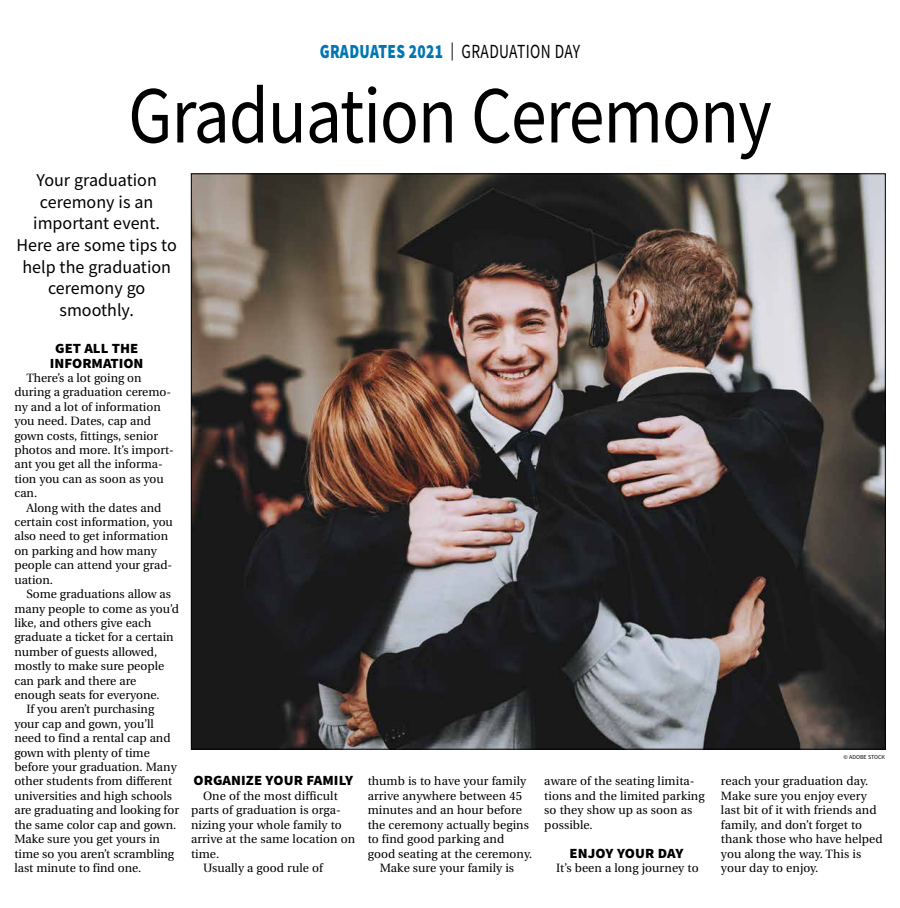
<style>
.page{position:relative;width:900px;height:908px;background:#fff}
.page>*{position:absolute;margin:0;border:0;box-sizing:border-box;transform-origin:0 0}
.t1{font:81px "Source Sans Pro";letter-spacing:-.015em;color:#000;scale:.89 1}
.t2{font:900 20px "Source Sans Pro";letter-spacing:.025em;color:#0077b1;scale:.77 1}
.t3{font:18px/21.6px "Source Sans Pro";color:#000;text-align:center}
.t4{font:900 14px/14.4px "Source Sans Pro";color:#000;text-align:center;scale:1.05 1}
.t5{font:12px/14.4px "Utopia";color:#000}
.t6{font:6px "Source Sans Pro";color:#000}
.s1{font-weight:400;font-size:18px;color:#000}
.s2{font-weight:400;color:#000}
</style>
<div class="page">
<img style="left:193px;top:175px;width:691px;height:572px">
<h2 class="t2" style="left:320px;top:38px;width:340px">GRADUATES 2021 <span class="s1">|</span> <span class="s2">GRADUATION DAY</span></h2>
<h1 class="t1" style="left:128px;top:64px;width:725px">Graduation Ceremony</h1>
<h3 class="t3" style="left:17px;top:169px;width:162px">Your graduation ceremony is an important event.<br>Here are some tips to help the graduation ceremony go smoothly.</h3>
<p class="t4" style="left:50px;top:341px;width:91px">GET ALL THE<br>INFORMATION</p>
<p class="t5" style="left:14px;top:371px;width:161px;text-indent:12px">There’s a lot going on during a graduation ceremo&shy;ny and a lot of information you need. Dates, cap and gown costs, fittings, senior photos and more. It’s import&shy;ant you get all the informa&shy;tion you can as soon as you can.</p>
<p class="t5" style="left:14px;top:500px;width:160px;text-indent:12px">Along with the dates and certain cost information, you also need to get information on parking and how many people can attend your grad&shy;uation.</p>
<p class="t5" style="left:26px;top:587px;width:146px">Some graduations allow as</p>
<p class="t5" style="left:14px;top:601px;width:166px">many people to come as you’d</p>
<p class="t5" style="left:14px;top:615px;width:138px">like, and others give each</p>
<p class="t5" style="left:14px;top:630px;width:161px">graduate a ticket for a certain</p>
<p class="t5" style="left:14px;top:644px;width:144px">number of guests allowed,</p>
<p class="t5" style="left:14px;top:659px;width:151px">mostly to make sure people</p>
<p class="t5" style="left:14px;top:673px;width:123px">can park and there are</p>
<p class="t5" style="left:14px;top:687px;width:147px">enough seats for everyone.</p>
<p class="t5" style="left:26px;top:702px;width:129px">If you aren’t purchasing</p>
<p class="t5" style="left:14px;top:716px;width:141px">your cap and gown, you’ll</p>
<p class="t5" style="left:14px;top:731px;width:158px">need to find a rental cap and</p>
<p class="t5" style="left:14px;top:745px;width:137px">gown with plenty of time</p>
<p class="t5" style="left:14px;top:759px;width:164px">before your graduation. Many</p>
<p class="t5" style="left:14px;top:774px;width:159px">other students from different</p>
<p class="t5" style="left:14px;top:788px;width:159px">universities and high schools</p>
<p class="t5" style="left:14px;top:803px;width:166px">are graduating and looking for</p>
<p class="t5" style="left:14px;top:817px;width:164px">the same color cap and gown.</p>
<p class="t5" style="left:14px;top:831px;width:147px">Make sure you get yours in</p>
<p class="t5" style="left:14px;top:846px;width:161px">time so you aren’t scrambling</p>
<p class="t5" style="left:14px;top:860px;width:128px">last minute to find one.</p>
<p class="t4" style="left:193px;top:773px;width:154px">ORGANIZE YOUR FAMILY</p>
<p class="t5" style="left:203px;top:788px;width:136px">One of the most difficult</p>
<p class="t5" style="left:191px;top:803px;width:151px">parts of graduation is orga-</p>
<p class="t5" style="left:191px;top:817px;width:152px">nizing your whole family to</p>
<p class="t5" style="left:191px;top:831px;width:166px">arrive at the same location on</p>
<p class="t5" style="left:191px;top:846px;width:30px">time.</p>
<p class="t5" style="left:203px;top:860px;width:122px">Usually a good rule of</p>
<p class="t5" style="left:368px;top:774px;width:160px">thumb is to have your family</p>
<p class="t5" style="left:368px;top:788px;width:156px">arrive anywhere between 45</p>
<p class="t5" style="left:368px;top:803px;width:156px">minutes and an hour before</p>
<p class="t5" style="left:368px;top:817px;width:163px">the ceremony actually begins</p>
<p class="t5" style="left:368px;top:831px;width:138px">to find good parking and</p>
<p class="t5" style="left:368px;top:846px;width:166px">good seating at the ceremony.</p>
<p class="t5" style="left:380px;top:860px;width:136px">Make sure your family is</p>
<p class="t5" style="left:544px;top:774px;width:162px">aware of the seating limita&shy;tions and the limited parking so they show up as soon as possible.</p>
<p class="t4" style="left:570px;top:845px;width:110px">ENJOY YOUR DAY</p>
<p class="t5" style="left:556px;top:860px;width:144px">It’s been a long journey to</p>
<p class="t6" style="left:844px;top:753px;width:43px">© ADOBE STOCK</p>
<p class="t5" style="left:721px;top:774px;width:163px">reach your graduation day.<br>Make sure you enjoy every last bit of it with friends and family, and don’t forget to thank those who have helped you along the way. This is your day to enjoy.</p>
</div>
